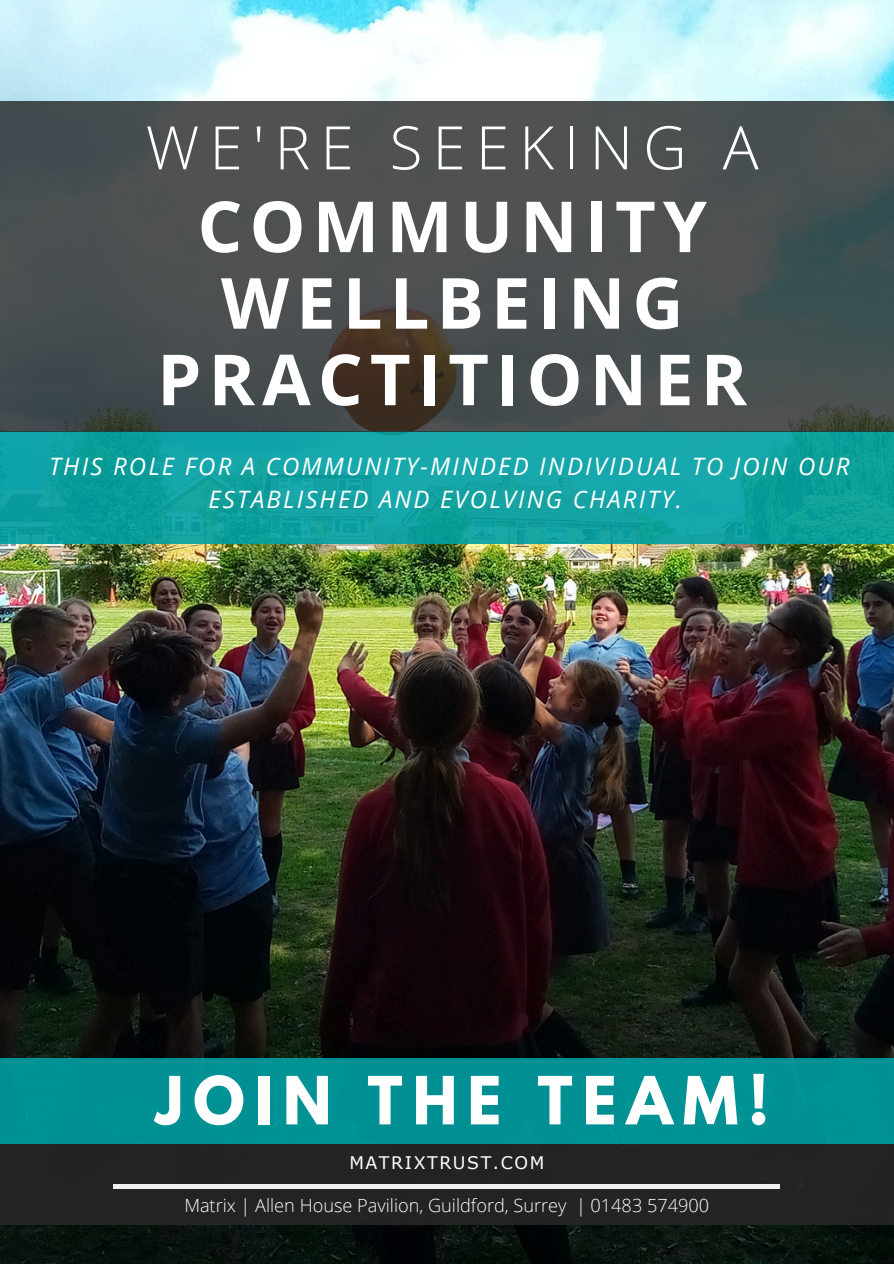
<style>
.page{position:relative;width:894px;height:1264px;background:#fff}
.page>*{position:absolute;margin:0;border:0;box-sizing:border-box;transform-origin:0 0}
.t1{font:700 70.5px/76.5px "Open Sans";letter-spacing:.1em;color:#fff;text-align:center}
.t2{font:300 60px "Open Sans";letter-spacing:.17em;color:#fff}
.t3{font:700 58.8px "League Spartan";letter-spacing:.17em;color:#fff}
.t4{font:italic 24px/32.7px "Open Sans";letter-spacing:.09em;color:#fff;text-align:center}
.t5{font:300 18.15px "Open Sans";color:#fff}
.t6{font:17.4px "Verdana";letter-spacing:.09em;color:#fff}
</style>
<div class="page">
<img style="left:0;top:0;width:893px;height:1263px">
<svg style="left:0;top:432px;width:893px;height:112px;background:#11a2a2"></svg>
<svg style="left:0;top:102px;width:893px;height:330px;background:#484d4d"></svg>
<div style="left:0;top:1143px;width:893px;height:81px;background:#262626"></div>
<hr style="left:113px;top:1184px;width:666px;height:4px;background:#f0f0f0">
<div style="left:0;top:1058px;width:893px;height:84px;background:#009194"></div>
<h3 class="t2" style="left:146px;top:105px;width:614px">WE'RE SEEKING A</h3>
<p class="t1" style="left:157px;top:186px;width:591px">COMMUNITY<br>WELLBEING<br>PRACTITIONER</p>
<p class="t4" style="left:49px;top:449px;width:801px">THIS ROLE FOR A COMMUNITY-MINDED INDIVIDUAL TO JOIN OUR<br>ESTABLISHED AND EVOLVING CHARITY.</p>
<h1 class="t3" style="left:156px;top:1071px;width:614px">JOIN THE TEAM!</h1>
<p class="t6" style="left:349px;top:1151px;width:196px">MATRIXTRUST.COM</p>
<h4 class="t5" style="left:184px;top:1192px;width:526px">Matrix | Allen House Pavilion, Guildford, Surrey | 01483 574900</h4>
</div>
